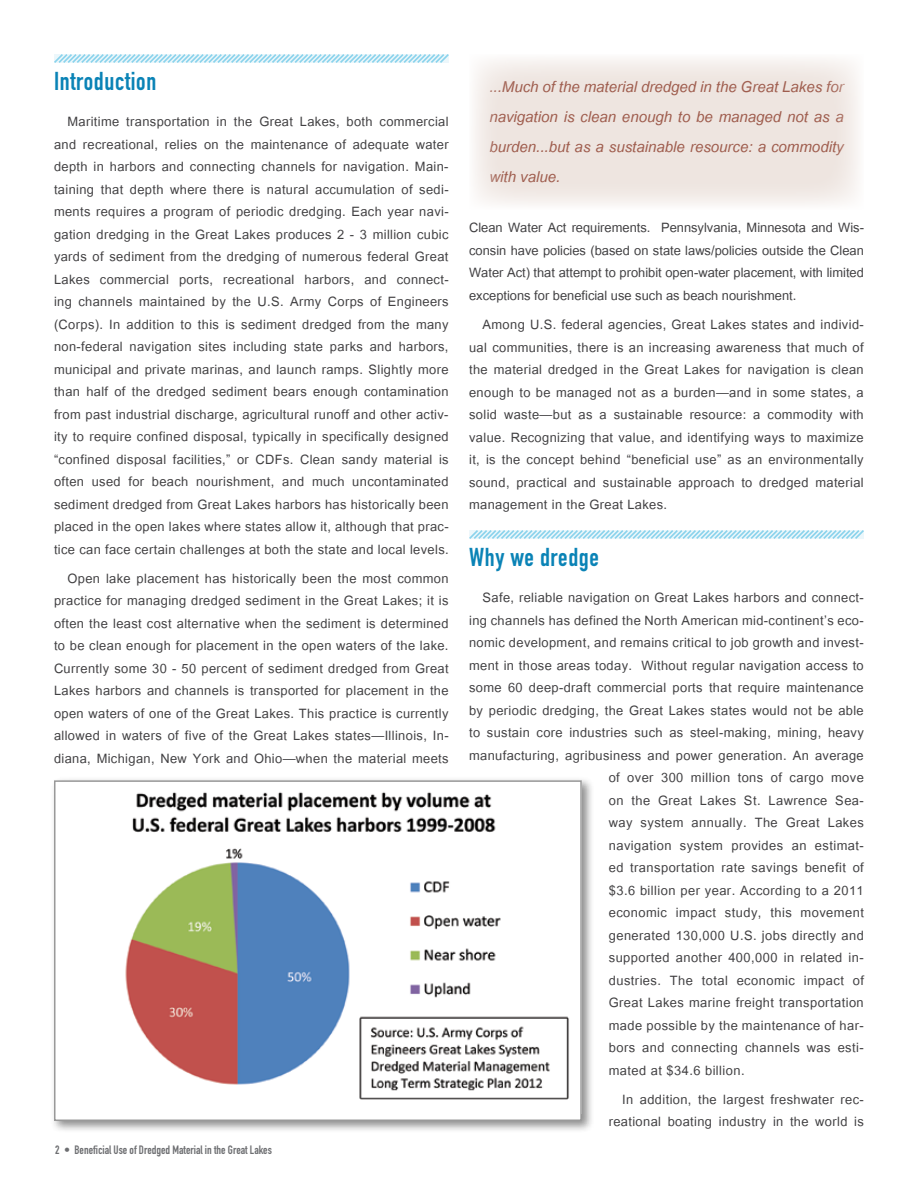
<style>
.page{position:relative;width:918px;height:1188px;background:#fff}
.page>*{position:absolute;margin:0;border:0;box-sizing:border-box;transform-origin:0 0}
.t1{font:25.5px "DIN Engschrift Alternate";letter-spacing:.025em;color:#0a83b6}
.t2{font:italic 21px/30px "Utsaah";color:#9f5d4e;text-align:justify}
.t3{font:18px/22.5px "Utsaah";letter-spacing:.02em;color:#414042;text-align:justify}
.t4{font:12px "DIN Engschrift Alternate";color:#6d6e71}
</style>
<div class="page">
<svg style="left:54px;top:54px;width:395px;height:9px;background:#c0e6f3"></svg>
<svg style="left:469px;top:530px;width:395px;height:9px;background:#c0e6f3"></svg>
<div style="left:50px;top:776px;width:544px;height:357px;background:#000;opacity:.45"></div>
<img style="left:57px;top:783px;width:522px;height:331px">
<div style="left:54px;top:780px;width:528px;height:341px;border:2px solid #999"></div>
<svg style="left:474px;top:59px;width:384px;height:146px;background:#efe8e3"></svg>
<p class="t1" style="left:54px;top:66px;width:104px">Introduction</p>
<p class="t3" style="left:54px;top:112px;width:396px;text-indent:14px">Maritime transportation in the Great Lakes, both commercial and recreational, relies on the maintenance of adequate water depth in harbors and connecting channels for navigation. Main&shy;taining that depth where there is natural accumulation of sedi&shy;ments requires a program of periodic dredging. Each year navi&shy;gation dredging in the Great Lakes produces 2 - 3 million cubic yards of sediment from the dredging of numerous federal Great Lakes commercial ports, recreational harbors, and connect&shy;ing channels maintained by the U.S. Army Corps of Engineers (Corps). In addition to this is sediment dredged from the many non-federal navigation sites including state parks and harbors, municipal and private marinas, and launch ramps. Slightly more than half of the dredged sediment bears enough contamination from past industrial discharge, agricultural runoff and other activ&shy;ity to require confined disposal, typically in specifically designed “confined disposal facilities,” or CDFs. Clean sandy material is often used for beach nourishment, and much uncontaminated sediment dredged from Great Lakes harbors has historically been placed in the open lakes where states allow it, although that prac&shy;tice can face certain challenges at both the state and local levels.</p>
<p class="t3" style="left:54px;top:568px;width:396px;text-indent:14px">Open lake placement has historically been the most common practice for managing dredged sediment in the Great Lakes; it is often the least cost alternative when the sediment is determined to be clean enough for placement in the open waters of the lake.<br>Currently some 30 - 50 percent of sediment dredged from Great Lakes harbors and channels is transported for placement in the open waters of one of the Great Lakes. This practice is currently allowed in waters of five of the Great Lakes states—Illinois, In&shy;diana, Michigan, New York and Ohio—when the material meets</p>
<p class="t4" style="left:55px;top:1143px;width:218px">2 • Beneficial Use of Dredged Material in the Great Lakes</p>
<p class="t2" style="left:489px;top:74px;width:356px">...Much of the material dredged in the Great Lakes for navigation is clean enough to be managed not as a burden...but as a sustainable resource: a commodity with value.</p>
<p class="t3" style="left:469px;top:218px;width:396px">Clean Water Act requirements. Pennsylvania, Minnesota and Wis&shy;consin have policies (based on state laws/policies outside the Clean Water Act) that attempt to prohibit open-water placement, with limited exceptions for beneficial use such as beach nourishment.</p>
<p class="t3" style="left:469px;top:315px;width:396px;text-indent:14px">Among U.S. federal agencies, Great Lakes states and individ&shy;ual communities, there is an increasing awareness that much of the material dredged in the Great Lakes for navigation is clean enough to be managed not as a burden—and in some states, a solid waste—but as a sustainable resource: a commodity with value. Recognizing that value, and identifying ways to maximize it, is the concept behind “beneficial use” as an environmentally sound, practical and sustainable approach to dredged material management in the Great Lakes.</p>
<p class="t1" style="left:469px;top:542px;width:131px">Why we dredge</p>
<p class="t3" style="left:483px;top:588px;width:383px">Safe, reliable navigation on Great Lakes harbors and connect-</p>
<p class="t3" style="left:469px;top:610px;width:396px">ing channels has defined the North American mid-continent’s eco-</p>
<p class="t3" style="left:469px;top:633px;width:396px">nomic development, and remains critical to job growth and invest-</p>
<p class="t3" style="left:469px;top:655px;width:396px">ment in those areas today. Without regular navigation access to</p>
<p class="t3" style="left:469px;top:678px;width:396px">some 60 deep-draft commercial ports that require maintenance</p>
<p class="t3" style="left:469px;top:700px;width:396px">by periodic dredging, the Great Lakes states would not be able</p>
<p class="t3" style="left:469px;top:723px;width:396px">to sustain core industries such as steel-making, mining, heavy</p>
<p class="t3" style="left:469px;top:745px;width:396px">manufacturing, agribusiness and power generation. An average</p>
<p class="t3" style="left:609px;top:768px;width:257px">of over 300 million tons of cargo move</p>
<p class="t3" style="left:609px;top:790px;width:257px">on the Great Lakes St. Lawrence Sea-</p>
<p class="t3" style="left:609px;top:813px;width:257px">way system annually. The Great Lakes</p>
<p class="t3" style="left:609px;top:835px;width:257px">navigation system provides an estimat-</p>
<p class="t3" style="left:609px;top:858px;width:257px">ed transportation rate savings benefit of</p>
<p class="t3" style="left:609px;top:880px;width:257px">$3.6 billion per year. According to a 2011</p>
<p class="t3" style="left:609px;top:903px;width:257px">economic impact study, this movement</p>
<p class="t3" style="left:609px;top:925px;width:257px">generated 130,000 U.S. jobs directly and</p>
<p class="t3" style="left:609px;top:948px;width:257px">supported another 400,000 in related in-</p>
<p class="t3" style="left:609px;top:970px;width:257px">dustries. The total economic impact of</p>
<p class="t3" style="left:609px;top:993px;width:257px">Great Lakes marine freight transportation</p>
<p class="t3" style="left:609px;top:1015px;width:257px">made possible by the maintenance of har-</p>
<p class="t3" style="left:609px;top:1038px;width:257px">bors and connecting channels was esti-</p>
<p class="t3" style="left:609px;top:1060px;width:137px">mated at $34.6 billion.</p>
<p class="t3" style="left:609px;top:1089px;width:257px;text-align:right">In addition, the largest freshwater rec&shy;reational boating industry in the world is</p>
</div>
